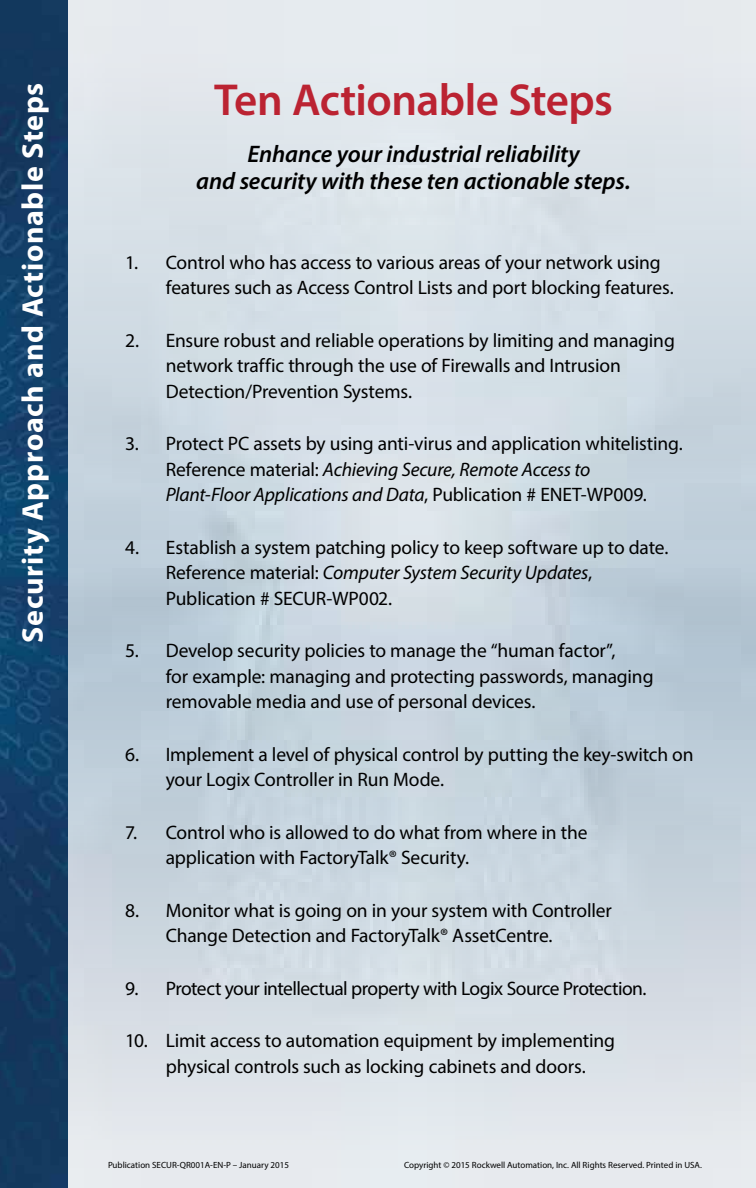
<style>
.page{position:relative;width:756px;height:1188px;background:#fff}
.page>*{position:absolute;margin:0;border:0;box-sizing:border-box;transform-origin:0 0}
.t1{font:600 45px "Myriad Pro";letter-spacing:-.015em;color:#bb2332}
.t2{font:700 30px "Myriad Pro";letter-spacing:.02em;color:#fff}
.t3{font:italic 600 24px/27px "Myriad Pro";letter-spacing:-.005em;color:#000;text-align:center}
.t4{font:19.5px/25.5px "Myriad Pro";letter-spacing:-.01em;color:#000}
.t5{font:19.5px "Myriad Pro";letter-spacing:-.03em;color:#000}
.t6{font:9px "Myriad Pro";color:#000}
.s1{font-style:italic}
</style>
<div class="page">
<img style="left:0;top:0;width:68px;height:1188px">
<h2 class="t2" style="left:13px;top:643px;width:562px;rotate:-90deg">Security Approach and Actionable Steps</h2>
<h1 class="t1" style="left:214px;top:71px;width:400px">Ten Actionable Steps</h1>
<p class="t3" style="left:196px;top:140px;width:436px">Enhance your industrial reliability<br>and security with these ten actionable steps.</p>
<p class="t4" style="left:166px;top:249px;width:509px;text-indent:-41px">1. Control who has access to various areas of your network using features such as Access Control Lists and port blocking features.</p>
<p class="t4" style="left:166px;top:327px;width:511px;text-indent:-41px">2. Ensure robust and reliable operations by limiting and managing network traffic through the use of Firewalls and Intrusion<br>Detection/Prevention Systems.</p>
<p class="t4" style="left:166px;top:430px;width:519px;text-indent:-41px">3. Protect PC assets by using anti-virus and application whitelisting.<br>Reference material: <span class="s1">Achieving Secure, Remote Access to<br>Plant-Floor Applications and Data</span>, Publication # ENET-WP009.</p>
<p class="t4" style="left:166px;top:534px;width:504px;text-indent:-41px">4. Establish a system patching policy to keep software up to date.<br>Reference material: <span class="s1">Computer System Security Updates</span>,<br>Publication # SECUR-WP002.</p>
<p class="t4" style="left:166px;top:637px;width:489px;text-indent:-41px">5. Develop security policies to manage the “human factor”,<br>for example: managing and protecting passwords, managing removable media and use of personal devices.</p>
<p class="t4" style="left:166px;top:741px;width:529px;text-indent:-41px">6. Implement a level of physical control by putting the key-switch on your Logix Controller in Run Mode.</p>
<p class="t4" style="left:166px;top:819px;width:423px;text-indent:-41px">7. Control who is allowed to do what from where in the application with FactoryTalk® Security.</p>
<p class="t4" style="left:166px;top:897px;width:448px;text-indent:-41px">8. Monitor what is going on in your system with Controller<br>Change Detection and FactoryTalk® AssetCentre.</p>
<p class="t5" style="left:125px;top:976px;width:523px">9. Protect your intellectual property with Logix Source Protection.</p>
<p class="t4" style="left:125px;top:1027px;width:491px;text-align:center">10. Limit access to automation equipment by implementing physical controls such as locking cabinets and doors.</p>
<p class="t6" style="left:108px;top:1159px;width:182px">Publication SECUR-QR001A-EN-P – January 2015</p>
<p class="t6" style="left:404px;top:1159px;width:299px">Copyright © 2015 Rockwell Automation, Inc. All Rights Reserved. Printed in USA.</p>
</div>
